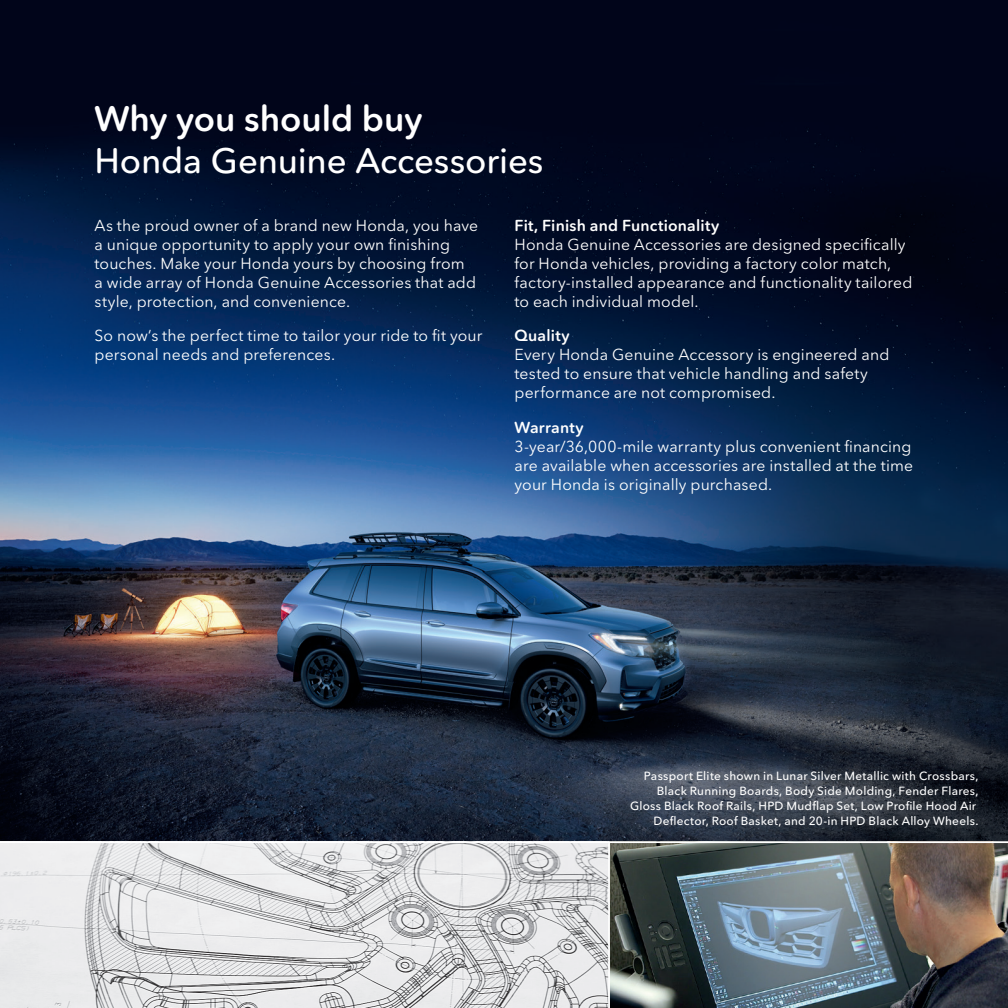
<style>
.page{position:relative;width:1008px;height:1008px;background:#fff}
.page>*{position:absolute;margin:0;border:0;box-sizing:border-box;transform-origin:0 0}
.t1{font:500 35px "Avenir Next Rounded Pro";letter-spacing:-.005em;color:#fff}
.t2{font:600 35px "Avenir Next Rounded Pro";letter-spacing:-.005em;color:#fff}
.t3{font:15.75px/18.9px "Avenir Next Rounded Pro";letter-spacing:.01em;color:#fff}
.t4{font:600 15.75px "Avenir Next Rounded Pro";letter-spacing:.015em;color:#fff}
.t5{font:500 11.9px/15.2px "Avenir Next Rounded Pro";letter-spacing:.02em;color:#fff;text-align:right}
</style>
<div class="page">
<div style="left:0;top:0;width:1008px;height:32px;background:#01051a"></div>
<img style="left:0;top:32px;width:1008px;height:809px">
<img style="left:0;top:843px;width:1008px;height:165px">
<hr style="left:608px;top:842px;width:2px;height:166px;background:#fff">
<h1 class="t2" style="left:94px;top:98px;width:329px">Why you should buy</h1>
<h1 class="t1" style="left:94px;top:140px;width:450px">Honda Genuine Accessories</h1>
<p class="t3" style="left:94px;top:216px;width:385px">As the proud owner of a brand new Honda, you have a unique opportunity to apply your own finishing touches. Make your Honda yours by choosing from<br>a wide array of Honda Genuine Accessories that add style, protection, and convenience.</p>
<p class="t3" style="left:94px;top:327px;width:390px">So now’s the perfect time to tailor your ride to fit your personal needs and preferences.</p>
<p class="t4" style="left:515px;top:216px;width:206px">Fit, Finish and Functionality</p>
<p class="t3" style="left:515px;top:235px;width:399px">Honda Genuine Accessories are designed specifically for Honda vehicles, providing a factory color match, factory-installed appearance and functionality tailored to each individual model.</p>
<p class="t4" style="left:515px;top:326px;width:57px">Quality</p>
<p class="t3" style="left:515px;top:345px;width:376px">Every Honda Genuine Accessory is engineered and tested to ensure that vehicle handling and safety performance are not compromised.</p>
<p class="t4" style="left:515px;top:418px;width:71px">Warranty</p>
<p class="t3" style="left:515px;top:437px;width:400px;text-align:justify">3-year/36,000-mile warranty plus convenient financing are available when accessories are installed at the time your Honda is originally purchased.</p>
<p class="t5" style="left:630px;top:768px;width:350px">Passport Elite shown in Lunar Silver Metallic with Crossbars, Black Running Boards, Body Side Molding, Fender Flares, Gloss Black Roof Rails, HPD Mudflap Set, Low Profile Hood Air Deflector, Roof Basket, and 20-in HPD Black Alloy Wheels.</p>
</div>
